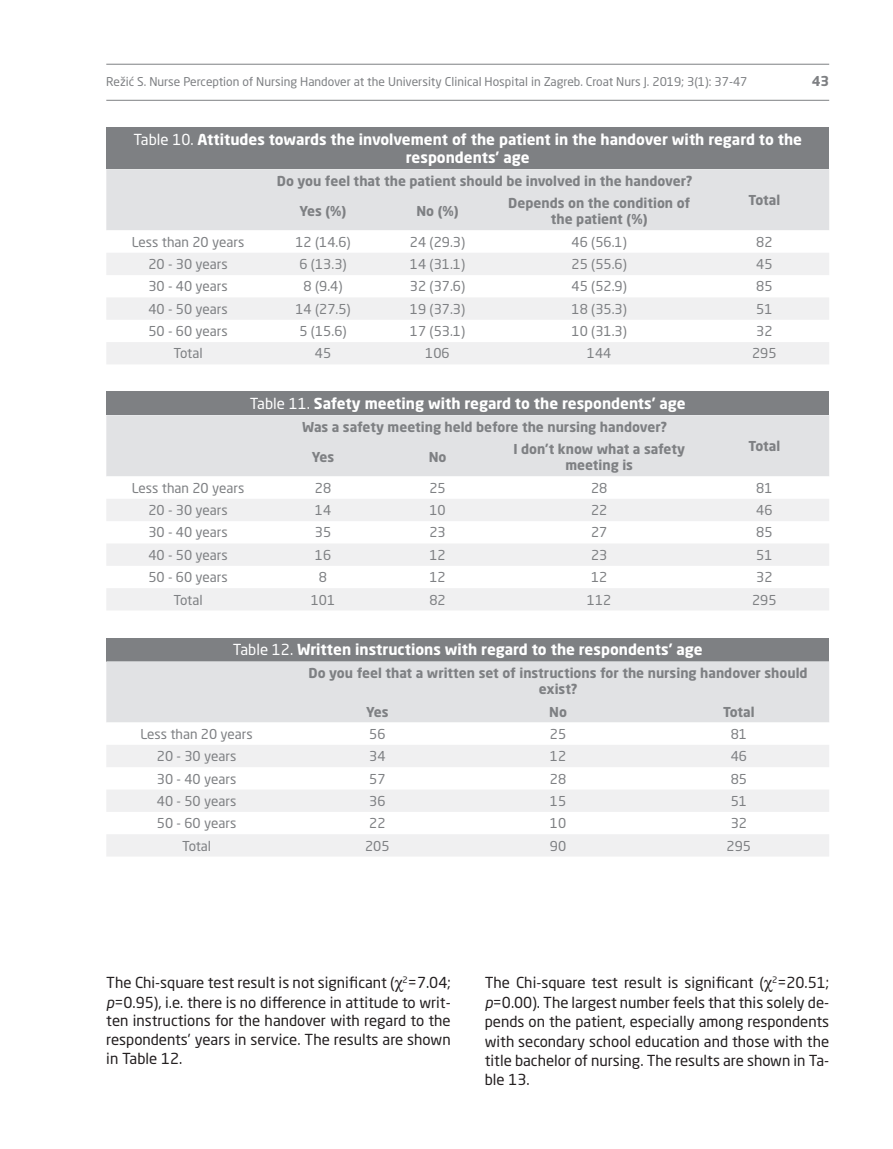
<style>
.page{position:relative;width:893px;height:1149px;background:#fff}
.page>*{position:absolute;margin:0;border:0;box-sizing:border-box;transform-origin:0 0}
.text-en{font:15px/19.4px "Neo Sans";color:#231f20;text-align:justify}
.tablica_naslov{font:700 15px/18px "Neo Sans";color:#fff;text-align:center}
.tablica{font:13.5px "Neo Sans";color:#7e8083}
.tablica-podnaslov{font:700 13.5px/16.5px "Neo Sans";color:#7e8083;text-align:center}
.t1{font:12px "Neo Sans";color:#7e8083}
.s1{font-weight:400}
.s2{font-family:"Times New Roman";font-size:18px}
.s3{font-style:italic}
</style>
<div class="page">
<hr style="left:106px;top:64px;width:723px;height:1px;background:#7e8083">
<hr style="left:106px;top:100px;width:723px;height:1px;background:#7e8083">
<div style="left:106px;top:128px;width:723px;height:41px;background:#7e8083"></div>
<div style="left:106px;top:169px;width:723px;height:61px;background:#e1e2e4"></div>
<svg style="left:106px;top:253px;width:723px;height:111px;fill:#f0f0f1"></svg>
<div style="left:106px;top:391px;width:723px;height:24px;background:#7e8083"></div>
<div style="left:106px;top:415px;width:723px;height:61px;background:#e1e2e4"></div>
<svg style="left:106px;top:499px;width:723px;height:111px;fill:#f0f0f1"></svg>
<div style="left:106px;top:637px;width:723px;height:24px;background:#7e8083"></div>
<div style="left:106px;top:661px;width:723px;height:61px;background:#e1e2e4"></div>
<svg style="left:106px;top:745px;width:723px;height:111px;fill:#f0f0f1"></svg>
<p class="t1" style="left:106px;top:74px;width:643px">Režić S. Nurse Perception of Nursing Handover at the University Clinical Hospital in Zagreb. Croat Nurs J. 2019; 3(1): 37-47</p>
<p class="tablica-podnaslov" style="left:812px;top:72px;width:19px">43</p>
<p class="tablica_naslov" style="left:133px;top:130px;width:670px"><span class="s1">Table 10.</span> Attitudes towards the involvement of the patient in the handover with regard to the respondents’ age</p>
<p class="tablica-podnaslov" style="left:277px;top:172px;width:417px">Do you feel that the patient should be involved in the handover?</p>
<p class="tablica-podnaslov" style="left:748px;top:191px;width:33px">Total</p>
<p class="tablica-podnaslov" style="left:300px;top:202px;width:48px">Yes (%)</p>
<p class="tablica-podnaslov" style="left:416px;top:202px;width:44px">No (%)</p>
<p class="tablica-podnaslov" style="left:508px;top:194px;width:183px">Depends on the condition of the patient (%)</p>
<p class="tablica" style="left:132px;top:233px;width:114px">Less than 20 years</p>
<p class="tablica" style="left:295px;top:233px;width:57px">12 (14.6)</p>
<p class="tablica" style="left:410px;top:233px;width:57px">24 (29.3)</p>
<p class="tablica" style="left:572px;top:233px;width:57px">46 (56.1)</p>
<p class="tablica" style="left:756px;top:233px;width:18px">82</p>
<p class="tablica" style="left:148px;top:256px;width:81px">20 - 30 years</p>
<p class="tablica" style="left:299px;top:256px;width:49px">6 (13.3)</p>
<p class="tablica" style="left:410px;top:256px;width:57px">14 (31.1)</p>
<p class="tablica" style="left:572px;top:256px;width:57px">25 (55.6)</p>
<p class="tablica" style="left:756px;top:256px;width:18px">45</p>
<p class="tablica" style="left:148px;top:278px;width:81px">30 - 40 years</p>
<p class="tablica" style="left:304px;top:278px;width:40px">8 (9.4)</p>
<p class="tablica" style="left:410px;top:278px;width:57px">32 (37.6)</p>
<p class="tablica" style="left:572px;top:278px;width:57px">45 (52.9)</p>
<p class="tablica" style="left:756px;top:278px;width:18px">85</p>
<p class="tablica" style="left:148px;top:300px;width:81px">40 - 50 years</p>
<p class="tablica" style="left:295px;top:300px;width:57px">14 (27.5)</p>
<p class="tablica" style="left:410px;top:300px;width:57px">19 (37.3)</p>
<p class="tablica" style="left:572px;top:300px;width:57px">18 (35.3)</p>
<p class="tablica" style="left:756px;top:300px;width:18px">51</p>
<p class="tablica" style="left:148px;top:323px;width:81px">50 - 60 years</p>
<p class="tablica" style="left:299px;top:323px;width:49px">5 (15.6)</p>
<p class="tablica" style="left:410px;top:323px;width:57px">17 (53.1)</p>
<p class="tablica" style="left:572px;top:323px;width:57px">10 (31.3)</p>
<p class="tablica" style="left:756px;top:323px;width:18px">32</p>
<p class="tablica" style="left:174px;top:345px;width:31px">Total</p>
<p class="tablica" style="left:315px;top:345px;width:18px">45</p>
<p class="tablica" style="left:425px;top:345px;width:26px">106</p>
<p class="tablica" style="left:587px;top:345px;width:26px">144</p>
<p class="tablica" style="left:752px;top:345px;width:26px">295</p>
<p class="tablica_naslov" style="left:250px;top:394px;width:438px"><span class="s1">Table 11.</span> Safety meeting with regard to the respondents’ age</p>
<p class="tablica-podnaslov" style="left:302px;top:418px;width:366px">Was a safety meeting held before the nursing handover?</p>
<p class="tablica-podnaslov" style="left:748px;top:437px;width:33px">Total</p>
<p class="tablica-podnaslov" style="left:312px;top:448px;width:24px">Yes</p>
<p class="tablica-podnaslov" style="left:429px;top:448px;width:19px">No</p>
<p class="tablica-podnaslov" style="left:513px;top:440px;width:173px">I don’t know what a safety meeting is</p>
<p class="tablica" style="left:132px;top:479px;width:114px">Less than 20 years</p>
<p class="tablica" style="left:315px;top:479px;width:18px">28</p>
<p class="tablica" style="left:429px;top:479px;width:18px">25</p>
<p class="tablica" style="left:591px;top:479px;width:18px">28</p>
<p class="tablica" style="left:756px;top:479px;width:18px">81</p>
<p class="tablica" style="left:148px;top:501px;width:81px">20 - 30 years</p>
<p class="tablica" style="left:315px;top:501px;width:18px">14</p>
<p class="tablica" style="left:429px;top:501px;width:18px">10</p>
<p class="tablica" style="left:591px;top:501px;width:18px">22</p>
<p class="tablica" style="left:756px;top:501px;width:18px">46</p>
<p class="tablica" style="left:148px;top:524px;width:81px">30 - 40 years</p>
<p class="tablica" style="left:315px;top:524px;width:18px">35</p>
<p class="tablica" style="left:429px;top:524px;width:18px">23</p>
<p class="tablica" style="left:591px;top:524px;width:18px">27</p>
<p class="tablica" style="left:756px;top:524px;width:18px">85</p>
<p class="tablica" style="left:148px;top:546px;width:81px">40 - 50 years</p>
<p class="tablica" style="left:315px;top:546px;width:18px">16</p>
<p class="tablica" style="left:429px;top:546px;width:18px">12</p>
<p class="tablica" style="left:591px;top:546px;width:18px">23</p>
<p class="tablica" style="left:756px;top:546px;width:18px">51</p>
<p class="tablica" style="left:148px;top:568px;width:81px">50 - 60 years</p>
<p class="tablica" style="left:319px;top:568px;width:10px">8</p>
<p class="tablica" style="left:429px;top:568px;width:18px">12</p>
<p class="tablica" style="left:591px;top:568px;width:18px">12</p>
<p class="tablica" style="left:756px;top:568px;width:18px">32</p>
<p class="tablica" style="left:174px;top:591px;width:31px">Total</p>
<p class="tablica" style="left:311px;top:591px;width:26px">101</p>
<p class="tablica" style="left:429px;top:591px;width:18px">82</p>
<p class="tablica" style="left:587px;top:591px;width:26px">112</p>
<p class="tablica" style="left:752px;top:591px;width:26px">295</p>
<p class="tablica_naslov" style="left:233px;top:640px;width:471px"><span class="s1">Table 12.</span> Written instructions with regard to the respondents’ age</p>
<p class="tablica-podnaslov" style="left:309px;top:663px;width:500px">Do you feel that a written set of instructions for the nursing handover should exist?</p>
<p class="tablica-podnaslov" style="left:366px;top:702px;width:24px">Yes</p>
<p class="tablica-podnaslov" style="left:549px;top:702px;width:19px">No</p>
<p class="tablica-podnaslov" style="left:723px;top:702px;width:33px">Total</p>
<p class="tablica" style="left:140px;top:725px;width:114px">Less than 20 years</p>
<p class="tablica" style="left:369px;top:725px;width:18px">56</p>
<p class="tablica" style="left:550px;top:725px;width:18px">25</p>
<p class="tablica" style="left:731px;top:725px;width:18px">81</p>
<p class="tablica" style="left:157px;top:747px;width:81px">20 - 30 years</p>
<p class="tablica" style="left:369px;top:747px;width:18px">34</p>
<p class="tablica" style="left:550px;top:747px;width:18px">12</p>
<p class="tablica" style="left:731px;top:747px;width:18px">46</p>
<p class="tablica" style="left:157px;top:770px;width:81px">30 - 40 years</p>
<p class="tablica" style="left:369px;top:770px;width:18px">57</p>
<p class="tablica" style="left:550px;top:770px;width:18px">28</p>
<p class="tablica" style="left:731px;top:770px;width:18px">85</p>
<p class="tablica" style="left:157px;top:792px;width:81px">40 - 50 years</p>
<p class="tablica" style="left:369px;top:792px;width:18px">36</p>
<p class="tablica" style="left:550px;top:792px;width:18px">15</p>
<p class="tablica" style="left:731px;top:792px;width:18px">51</p>
<p class="tablica" style="left:157px;top:814px;width:81px">50 - 60 years</p>
<p class="tablica" style="left:369px;top:814px;width:18px">22</p>
<p class="tablica" style="left:550px;top:814px;width:18px">10</p>
<p class="tablica" style="left:731px;top:814px;width:18px">32</p>
<p class="tablica" style="left:182px;top:837px;width:31px">Total</p>
<p class="tablica" style="left:365px;top:837px;width:26px">205</p>
<p class="tablica" style="left:550px;top:837px;width:18px">90</p>
<p class="tablica" style="left:727px;top:837px;width:26px">295</p>
<p class="text-en" style="left:106px;top:972px;width:346px;line-height:18.9px">The Chi-square test result is not significant (<span class="s2">χ</span><sup>2</sup>=7.04; <span class="s3">p</span>=0.95), i.e. there is no difference in attitude to writ&shy;ten instructions for the handover with regard to the respondents’ years in service. The results are shown in Table 12.</p>
<p class="text-en" style="left:485px;top:972px;width:346px">The Chi-square test result is significant (<span class="s2">χ</span><sup>2</sup>=20.51; <span class="s3">p</span>=0.00). The largest number feels that this solely de&shy;pends on the patient, especially among respondents with secondary school education and those with the title bachelor of nursing. The results are shown in Ta&shy;ble 13.</p>
</div>
